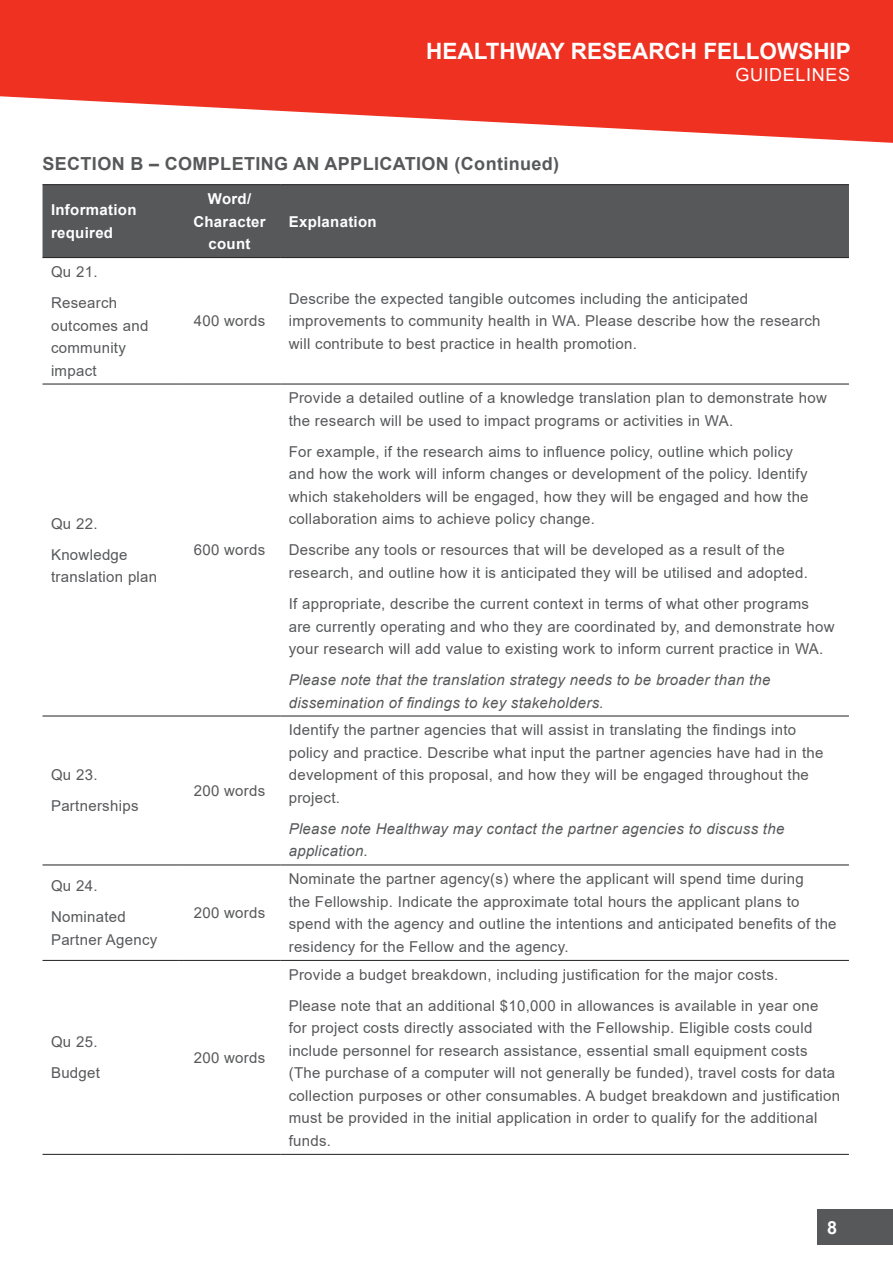
<style>
.page{position:relative;width:893px;height:1263px;background:#fff}
.page>*{position:absolute;margin:0;border:0;box-sizing:border-box;transform-origin:0 0}
.t1{font:700 22.5px "Arial";color:#fff}
.Heading_2{font:700 18px "Arial";letter-spacing:.02em;color:#57585a}
.t2{font:18px "Arial";letter-spacing:.035em;color:#fff}
.t3{font:700 18px "Arial";color:#fff}
.Body{font:15px/22.5px "Arial";letter-spacing:.02em;color:#57585a}
.Body-2{font:italic 15px/22.5px "Arial";letter-spacing:.02em;color:#57585a}
.Heading_3{font:700 15px/22.5px "Arial";letter-spacing:.02em;color:#fff}
</style>
<div class="page">
<svg style="left:0;top:0;width:893px;height:143px;fill:#ef3122"></svg>
<div style="left:817px;top:1209px;width:76px;height:36px;background:#57585a"></div>
<div style="left:43px;top:185px;width:806px;height:72px;background:#57585a"></div>
<hr style="left:43px;top:384px;width:136px;height:1px;background:#231f20">
<hr style="left:179px;top:384px;width:101px;height:1px;background:#231f20">
<hr style="left:280px;top:384px;width:569px;height:1px;background:#231f20">
<hr style="left:43px;top:716px;width:136px;height:1px;background:#231f20">
<hr style="left:179px;top:716px;width:101px;height:1px;background:#231f20">
<hr style="left:280px;top:716px;width:569px;height:1px;background:#231f20">
<hr style="left:43px;top:864px;width:136px;height:1px;background:#231f20">
<hr style="left:179px;top:864px;width:101px;height:1px;background:#231f20">
<hr style="left:280px;top:864px;width:569px;height:1px;background:#231f20">
<hr style="left:43px;top:960px;width:136px;height:1px;background:#231f20">
<hr style="left:179px;top:960px;width:101px;height:1px;background:#231f20">
<hr style="left:280px;top:960px;width:569px;height:1px;background:#231f20">
<hr style="left:43px;top:1154px;width:136px;height:1px;background:#231f20">
<hr style="left:179px;top:1154px;width:101px;height:1px;background:#231f20">
<hr style="left:280px;top:1154px;width:569px;height:1px;background:#231f20">
<hr style="left:43px;top:184px;width:136px;height:1px;background:#231f20">
<hr style="left:179px;top:184px;width:101px;height:1px;background:#231f20">
<hr style="left:280px;top:184px;width:569px;height:1px;background:#231f20">
<hr style="left:43px;top:257px;width:136px;height:1px;background:#231f20">
<hr style="left:179px;top:257px;width:101px;height:1px;background:#231f20">
<hr style="left:280px;top:257px;width:569px;height:1px;background:#231f20">
<h1 class="t1" style="left:426px;top:35px;width:426px">HEALTHWAY RESEARCH FELLOWSHIP</h1>
<p class="t2" style="left:735px;top:63px;width:116px">GUIDELINES</p>
<p class="Heading_2" style="left:43px;top:151px;width:518px">SECTION B – COMPLETING AN APPLICATION (Continued)</p>
<p class="Heading_3" style="left:51px;top:199px;width:87px">Information required</p>
<p class="Heading_3" style="left:193px;top:188px;width:74px;text-align:center">Word/<br>Character count</p>
<p class="Body" style="left:51px;top:260px;width:48px">Qu 21.</p>
<p class="Body" style="left:51px;top:291px;width:99px">Research outcomes and community impact</p>
<p class="Body" style="left:194px;top:310px;width:73px">400 words</p>
<p class="Body" style="left:51px;top:512px;width:48px">Qu 22.</p>
<p class="Body" style="left:51px;top:543px;width:108px">Knowledge translation plan</p>
<p class="Body" style="left:194px;top:539px;width:73px">600 words</p>
<p class="Body" style="left:51px;top:764px;width:48px">Qu 23.</p>
<p class="Body" style="left:51px;top:795px;width:89px">Partnerships</p>
<p class="Body" style="left:194px;top:779px;width:73px">200 words</p>
<p class="Body" style="left:51px;top:875px;width:48px">Qu 24.</p>
<p class="Body" style="left:51px;top:906px;width:108px">Nominated<br>Partner Agency</p>
<p class="Body" style="left:194px;top:901px;width:73px">200 words</p>
<p class="Body" style="left:51px;top:1031px;width:48px">Qu 25.</p>
<p class="Body" style="left:51px;top:1062px;width:51px">Budget</p>
<p class="Body" style="left:194px;top:1046px;width:73px">200 words</p>
<p class="Heading_3" style="left:289px;top:210px;width:90px">Explanation</p>
<p class="Body" style="left:289px;top:287px;width:533px">Describe the expected tangible outcomes including the anticipated improvements to community health in WA. Please describe how the research will contribute to best practice in health promotion.</p>
<p class="Body" style="left:289px;top:387px;width:540px">Provide a detailed outline of a knowledge translation plan to demonstrate how the research will be used to impact programs or activities in WA.</p>
<p class="Body" style="left:289px;top:440px;width:521px">For example, if the research aims to influence policy, outline which policy and how the work will inform changes or development of the policy. Identify which stakeholders will be engaged, how they will be engaged and how the collaboration aims to achieve policy change.</p>
<p class="Body" style="left:289px;top:539px;width:521px">Describe any tools or resources that will be developed as a result of the research, and outline how it is anticipated they will be utilised and adopted.</p>
<p class="Body" style="left:289px;top:592px;width:547px">If appropriate, describe the current context in terms of what other programs are currently operating and who they are coordinated by, and demonstrate how your research will add value to existing work to inform current practice in WA.</p>
<p class="Body-2" style="left:289px;top:669px;width:483px">Please note that the translation strategy needs to be broader than the dissemination of findings to key stakeholders.</p>
<p class="Body" style="left:289px;top:719px;width:536px">Identify the partner agencies that will assist in translating the findings into policy and practice. Describe what input the partner agencies have had in the development of this proposal, and how they will be engaged throughout the project.</p>
<p class="Body-2" style="left:289px;top:818px;width:497px">Please note Healthway may contact the partner agencies to discuss the application.</p>
<p class="Body" style="left:289px;top:868px;width:549px">Nominate the partner agency(s) where the applicant will spend time during<br>the Fellowship. Indicate the approximate total hours the applicant plans to spend with the agency and outline the intentions and anticipated benefits of the residency for the Fellow and the agency.</p>
<p class="Body" style="left:289px;top:963px;width:491px">Provide a budget breakdown, including justification for the major costs.</p>
<p class="Body" style="left:289px;top:994px;width:553px">Please note that an additional $10,000 in allowances is available in year one for project costs directly associated with the Fellowship. Eligible costs could include personnel for research assistance, essential small equipment costs (The purchase of a computer will not generally be funded), travel costs for data collection purposes or other consumables. A budget breakdown and justification must be provided in the initial application in order to qualify for the additional funds.</p>
<p class="t3" style="left:827px;top:1215px;width:12px">8</p>
</div>
